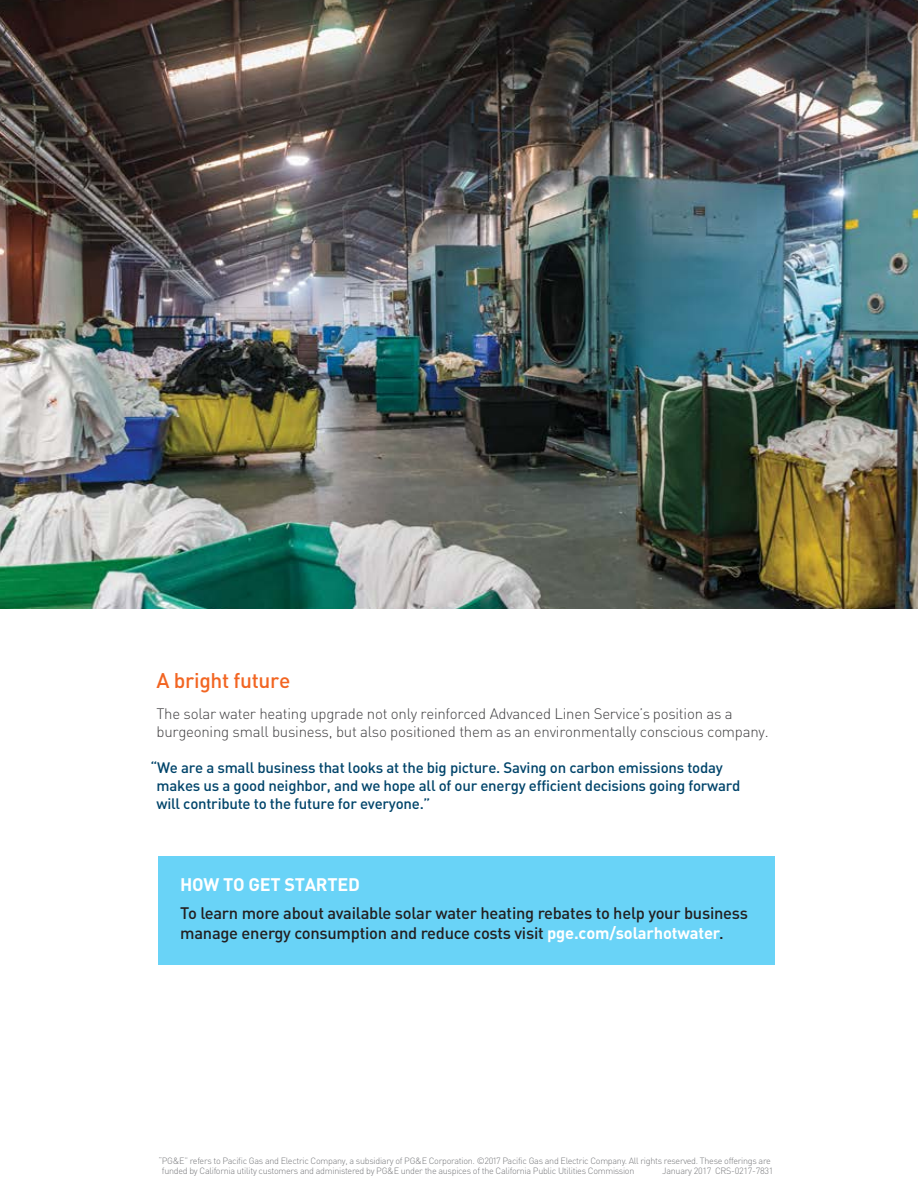
<style>
.page{position:relative;width:918px;height:1188px;background:#fff}
.page>*{position:absolute;margin:0;border:0;box-sizing:border-box;transform-origin:0 0}
.t1{font:500 21px "DIN";letter-spacing:-.015em;color:#f26522}
.t2{font:700 18px "DIN";letter-spacing:-.015em;color:#fff}
.t3{font:500 16.5px/19.5px "DIN";letter-spacing:-.015em;color:#231f20}
.t4{font:500 15px/18px "DIN";letter-spacing:-.015em;color:#00446a}
.t5{font:300 15px/18px "DIN";letter-spacing:-.015em;color:#414042}
.t6{font:300 9px/10.5px "DIN";letter-spacing:-.03em;color:#77787b}
.s1{font-weight:700;color:#fff}
</style>
<div class="page">
<img style="left:0;top:0;width:918px;height:608px">
<div style="left:158px;top:856px;width:616px;height:108px;background:#69d3f7"></div>
<h2 class="t1" style="left:156px;top:667px;width:135px">A bright future</h2>
<p class="t5" style="left:156px;top:705px;width:614px">The solar water heating upgrade not only reinforced Advanced Linen Service’s position as a burgeoning small business, but also positioned them as an environmentally conscious company.</p>
<p class="t4" style="left:156px;top:758px;width:586px;text-indent:-6px">“We are a small business that looks at the big picture. Saving on carbon emissions today makes us a good neighbor, and we hope all of our energy efficient decisions going forward will contribute to the future for everyone.”</p>
<h3 class="t2" style="left:180px;top:873px;width:181px">HOW TO GET STARTED</h3>
<p class="t3" style="left:180px;top:903px;width:569px">To learn more about available solar water heating rebates to help your business manage energy consumption and reduce costs visit <span class="s1">pge.com/solarhotwater</span>.</p>
<p class="t6" style="left:162px;top:1155px;width:610px;text-indent:-3px">“PG&amp;E” refers to Pacific Gas and Electric Company, a subsidiary of PG&amp;E Corporation. ©2017 Pacific Gas and Electric Company. All rights reserved. These offerings are funded by California utility customers and administered by PG&amp;E under the auspices of the California Public Utilities Commission</p>
<p class="t6" style="left:662px;top:1166px;width:113px">January 2017 CRS-0217-7831</p>
</div>
